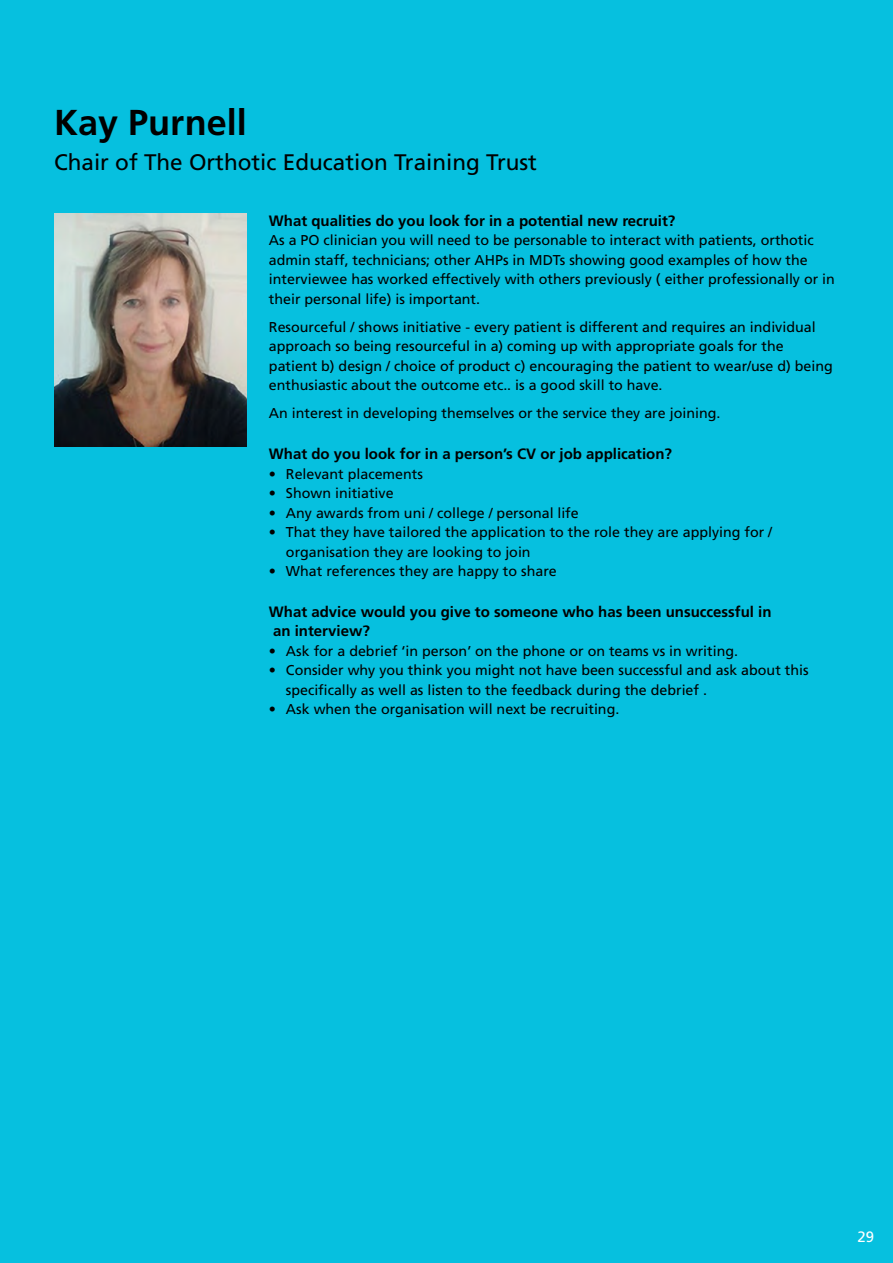
<style>
.page{position:relative;width:893px;height:1263px;background:#06c0df}
.page>*{position:absolute;margin:0;border:0;box-sizing:border-box;transform-origin:0 0}
.t1{font:700 36px "Frutiger LT Pro";color:#000}
.t2{font:22.5px "Frutiger LT Pro";color:#000}
.t3{font:700 15px/19.5px "Frutiger LT Pro";color:#000}
.t4{font:15px "Frutiger LT Pro";color:#fff}
.t5{font:14.25px/19.5px "Frutiger LT Pro";color:#000}
</style>
<div class="page">
<img style="left:54px;top:214px;width:193px;height:232px">
<p class="t1" style="left:54px;top:101px;width:194px">Kay Purnell</p>
<p class="t2" style="left:54px;top:149px;width:485px">Chair of The Orthotic Education Training Trust</p>
<p class="t3" style="left:269px;top:211px;width:408px">What qualities do you look for in a potential new recruit?</p>
<p class="t5" style="left:269px;top:231px;width:567px">As a PO clinician you will need to be personable to interact with patients, orthotic admin staff, technicians; other AHPs in MDTs showing good examples of how the interviewee has worked effectively with others previously ( either professionally or in their personal life) is important.</p>
<p class="t5" style="left:269px;top:317px;width:565px">Resourceful / shows initiative - every patient is different and requires an individual approach so being resourceful in a) coming up with appropriate goals for the patient b) design / choice of product c) encouraging the patient to wear/use d) being enthusiastic about the outcome etc.. is a good skill to have.</p>
<p class="t5" style="left:269px;top:404px;width:453px">An interest in developing themselves or the service they are joining.</p>
<p class="t3" style="left:269px;top:444px;width:405px">What do you look for in a person’s CV or job application?</p>
<p class="t5" style="left:269px;top:464px;width:156px">• Relevant placements</p>
<p class="t5" style="left:269px;top:483px;width:126px">• Shown initiative</p>
<p class="t5" style="left:269px;top:503px;width:311px">• Any awards from uni / college / personal life</p>
<p class="t5" style="left:286px;top:522px;width:488px;text-indent:-17px">• That they have tailored the application to the role they are applying for / organisation they are looking to join</p>
<p class="t5" style="left:269px;top:561px;width:289px">• What references they are happy to share</p>
<p class="t3" style="left:269px;top:602px;width:504px">What advice would you give to someone who has been unsuccessful in an interview?</p>
<p class="t5" style="left:269px;top:641px;width:471px">• Ask for a debrief ‘in person’ on the phone or on teams vs in writing.</p>
<p class="t5" style="left:286px;top:661px;width:524px;text-indent:-17px">• Consider why you think you might not have been successful and ask about this specifically as well as listen to the feedback during the debrief .</p>
<p class="t5" style="left:269px;top:700px;width:352px">• Ask when the organisation will next be recruiting.</p>
<p class="t4" style="left:858px;top:1227px;width:18px">29</p>
</div>
